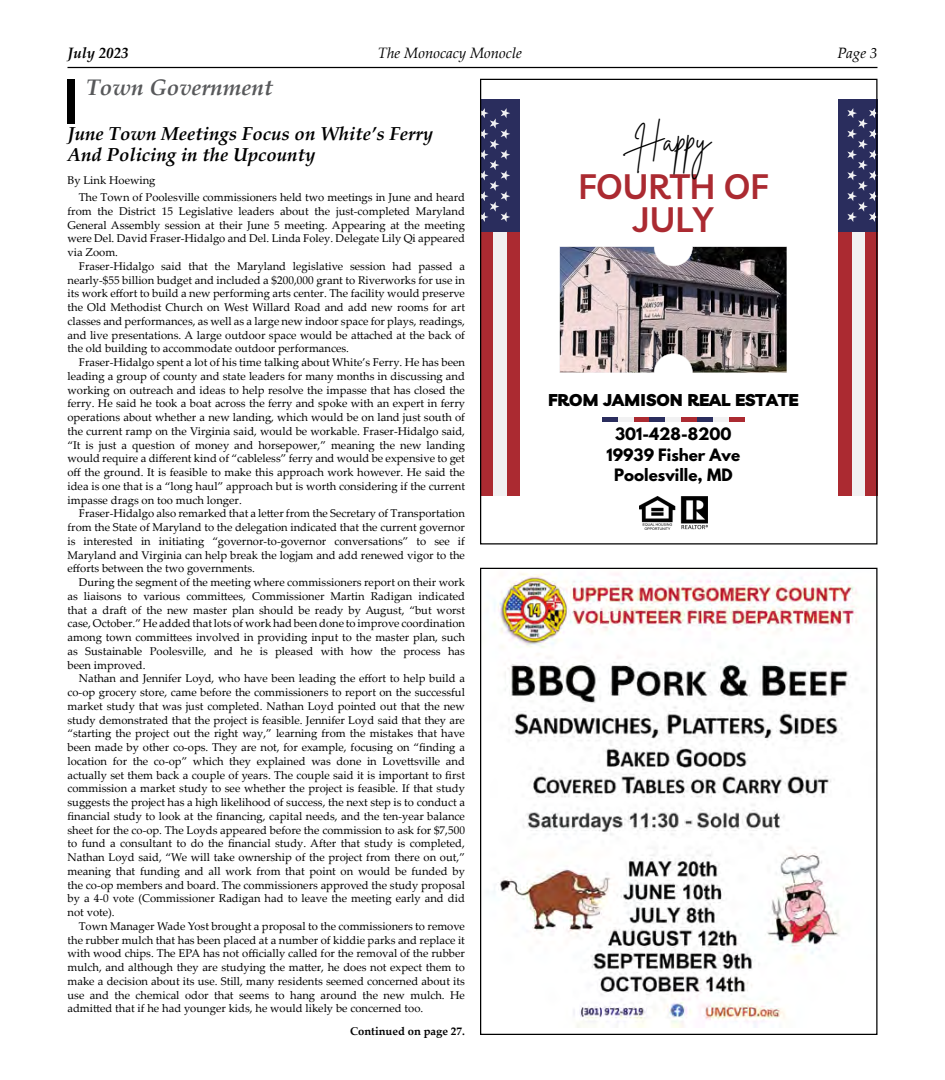
<style>
.page{position:relative;width:945px;height:1080px;background:#fff}
.page>*{position:absolute;margin:0;border:0;box-sizing:border-box;transform-origin:0 0}
.t1{font:600 34.5px/33.1px "Livvic";color:#ab2a31;text-align:center}
.t2{font:32.88px "Brittany Signature";color:#000}
.t3{font:italic 700 22.5px "Palatino Linotype";color:#58595b}
.t4{font:italic 700 18.75px/21.2px "Palatino Linotype";color:#000}
.t5{font:900 17px "Livvic";color:#000}
.t6{font:700 15.12px/20.9px "League Spartan";color:#000;text-align:center}
.t7{font:italic 15px "Palatino Linotype";color:#000}
.t8{font:italic 700 15px "Palatino Linotype";color:#000}
.t9{font:11.25px/13.8px "Palatino Linotype";color:#000;text-align:justify}
.t10{font:700 11.25px "Palatino Linotype";color:#000}
</style>
<div class="page">
<hr style="left:68px;top:67px;width:810px;height:1px;background:#000">
<div style="left:68px;top:79px;width:7px;height:45px;background:#000"></div>
<div style="left:506px;top:232px;width:14px;height:264px;background:#ab2a31"></div>
<div style="left:493px;top:232px;width:13px;height:264px;background:#f1f1f2"></div>
<div style="left:480px;top:232px;width:13px;height:264px;background:#ab2a31"></div>
<div style="left:480px;top:99px;width:40px;height:133px;background:#2a2d5d"></div>
<svg style="left:482px;top:108px;width:28px;height:114px"></svg>
<div style="left:865px;top:232px;width:13px;height:264px;background:#ab2a31"></div>
<div style="left:851px;top:232px;width:14px;height:264px;background:#f1f1f2"></div>
<div style="left:838px;top:232px;width:13px;height:264px;background:#ab2a31"></div>
<div style="left:838px;top:99px;width:40px;height:133px;background:#2a2d5d"></div>
<svg style="left:847px;top:108px;width:29px;height:114px"></svg>
<div style="left:602px;top:417px;width:16px;height:5px;background:#2a2d5d"></div>
<div style="left:618px;top:417px;width:16px;height:5px;background:#f1f1f2"></div>
<div style="left:634px;top:417px;width:15px;height:5px;background:#ab2a31"></div>
<div style="left:649px;top:417px;width:16px;height:5px;background:#2a2d5d"></div>
<div style="left:665px;top:417px;width:16px;height:5px;background:#f1f1f2"></div>
<div style="left:681px;top:417px;width:16px;height:5px;background:#ab2a31"></div>
<div style="left:697px;top:417px;width:16px;height:5px;background:#2a2d5d"></div>
<div style="left:713px;top:417px;width:16px;height:5px;background:#f1f1f2"></div>
<div style="left:729px;top:417px;width:16px;height:5px;background:#ab2a31"></div>
<svg style="left:559px;top:247px;width:228px;height:126px;background:#8a8083"></svg>
<img style="left:640px;top:496px;width:67px;height:33px">
<img style="left:493px;top:573px;width:364px;height:455px">
<h3 class="t8" style="left:68px;top:43px;width:63px">July 2023</h3>
<h3 class="t7" style="left:378px;top:43px;width:146px">The Monocacy Monocle</h3>
<h3 class="t7" style="left:838px;top:43px;width:41px">Page 3</h3>
<h3 class="t3" style="left:86px;top:72px;width:188px">Town Government</h3>
<h3 class="t4" style="left:68px;top:122px;width:367px">June Town Meetings Focus on White’s Ferry<br>And Policing in the Upcounty</h3>
<p class="t9" style="left:79px;top:171px;width:388px;line-height:17.5px;text-indent:-11px">By Link Hoewing<br>The Town of Poolesville commissioners held two meetings in June and heard</p>
<p class="t9" style="left:68px;top:204px;width:399px">from the District 15 Legislative leaders about the just-completed Maryland General Assembly session at their June 5 meeting. Appearing at the meeting were Del. David Fraser-Hidalgo and Del. Linda Foley. Delegate Lily Qi appeared via Zoom.</p>
<p class="t9" style="left:68px;top:259px;width:399px;text-indent:11px">Fraser-Hidalgo said that the Maryland legislative session had passed a nearly-$55 billion budget and included a $200,000 grant to Riverworks for use in its work effort to build a new performing arts center. The facility would preserve the Old Methodist Church on West Willard Road and add new rooms for art classes and performances, as well as a large new indoor space for plays, readings, and live presentations. A large outdoor space would be attached at the back of the old building to accommodate outdoor performances.</p>
<p class="t9" style="left:68px;top:355px;width:399px;text-indent:11px">Fraser-Hidalgo spent a lot of his time talking about White’s Ferry. He has been leading a group of county and state leaders for many months in discussing and working on outreach and ideas to help resolve the impasse that has closed the ferry. He said he took a boat across the ferry and spoke with an expert in ferry operations about whether a new landing, which would be on land just south of the current ramp on the Virginia said, would be workable. Fraser-Hidalgo said, “It is just a question of money and horsepower,” meaning the new landing would require a different kind of “cableless” ferry and would be expensive to get off the ground. It is feasible to make this approach work however. He said the idea is one that is a “long haul” approach but is worth considering if the current impasse drags on too much longer.</p>
<p class="t9" style="left:68px;top:506px;width:399px;text-indent:11px">Fraser-Hidalgo also remarked that a letter from the Secretary of Transportation from the State of Maryland to the delegation indicated that the current governor is interested in initiating “governor-to-governor conversations” to see if Maryland and Virginia can help break the logjam and add renewed vigor to the efforts between the two governments.</p>
<p class="t9" style="left:68px;top:575px;width:399px;text-indent:11px">During the segment of the meeting where commissioners report on their work as liaisons to various committees, Commissioner Martin Radigan indicated that a draft of the new master plan should be ready by August, “but worst case, October.” He added that lots of work had been done to improve coordination among town committees involved in providing input to the master plan, such as Sustainable Poolesville, and he is pleased with how the process has been improved.</p>
<p class="t9" style="left:68px;top:671px;width:399px;text-indent:11px">Nathan and Jennifer Loyd, who have been leading the effort to help build a co-op grocery store, came before the commissioners to report on the successful market study that was just completed. Nathan Loyd pointed out that the new study demonstrated that the project is feasible. Jennifer Loyd said that they are “starting the project out the right way,” learning from the mistakes that have been made by other co-ops. They are not, for example, focusing on “finding a location for the co-op” which they explained was done in Lovettsville and actually set them back a couple of years. The couple said it is important to first commission a market study to see whether the project is feasible. If that study suggests the project has a high likelihood of success, the next step is to conduct a financial study to look at the financing, capital needs, and the ten-year balance sheet for the co-op. The Loyds appeared before the commission to ask for $7,500 to fund a consultant to do the financial study. After that study is completed, Nathan Loyd said, “We will take ownership of the project from there on out,” meaning that funding and all work from that point on would be funded by the co-op members and board. The commissioners approved the study proposal by a 4-0 vote (Commissioner Radigan had to leave the meeting early and did not vote).</p>
<p class="t9" style="left:68px;top:919px;width:399px;text-indent:11px">Town Manager Wade Yost brought a proposal to the commissioners to remove the rubber mulch that has been placed at a number of kiddie parks and replace it with wood chips. The EPA has not officially called for the removal of the rubber mulch, and although they are studying the matter, he does not expect them to make a decision about its use. Still, many residents seemed concerned about its use and the chemical odor that seems to hang around the new mulch. He admitted that if he had younger kids, he would likely be concerned too.</p>
<p class="t10" style="left:350px;top:1023px;width:116px">Continued on page 27.</p>
<h2 class="t2" style="left:635px;top:122px;width:76px;rotate:-3deg">Happy</h2>
<h1 class="t1" style="left:578px;top:168px;width:191px">FOURTH OF<br>JULY</h1>
<h3 class="t5" style="left:548px;top:386px;width:252px">FROM JAMISON REAL ESTATE</h3>
<h3 class="t6" style="left:606px;top:423px;width:135px">301-428-8200<br>19939 Fisher Ave<br>Poolesville, MD</h3>
</div>
